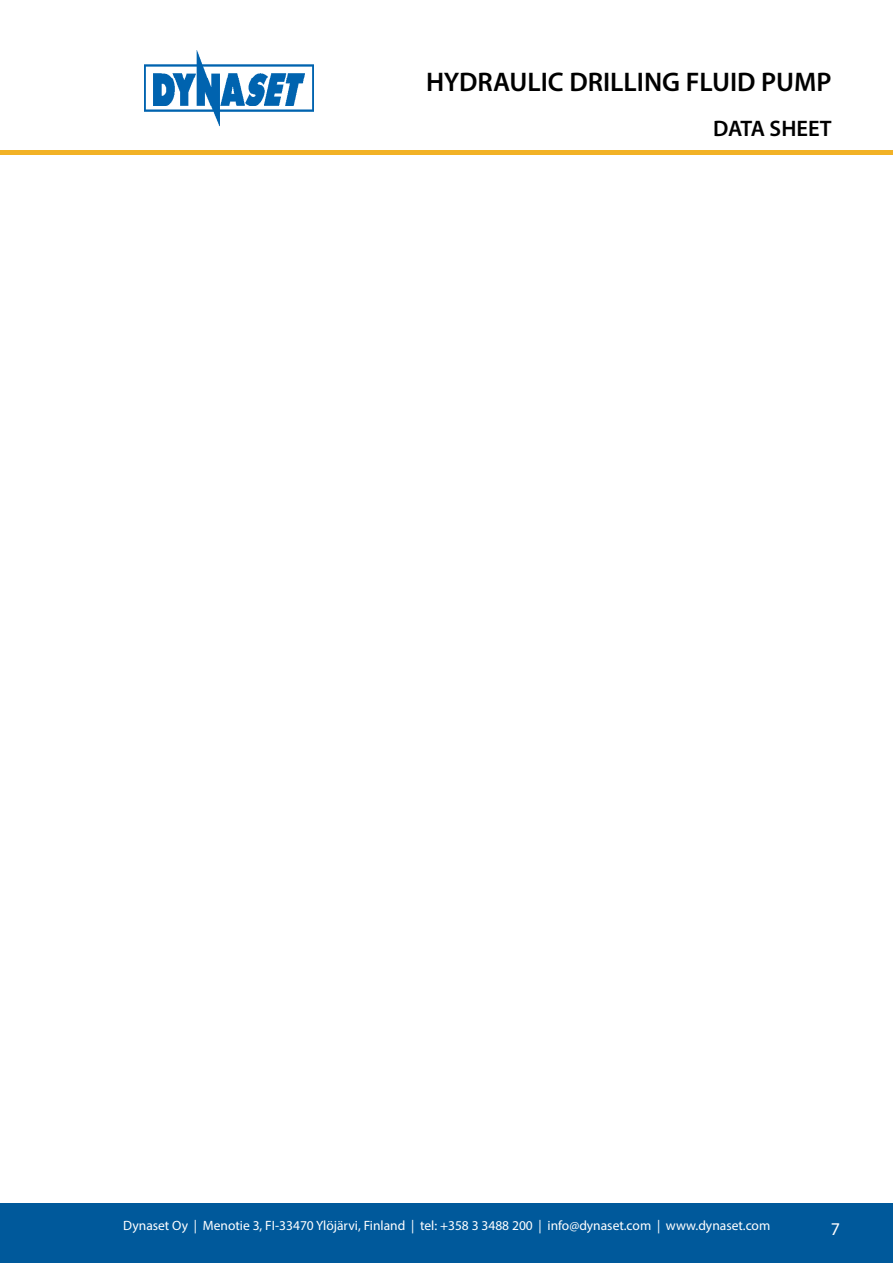
<style>
.page{position:relative;width:893px;height:1263px;background:#fff}
.page>*{position:absolute;margin:0;border:0;box-sizing:border-box;transform-origin:0 0}
.t1{font:600 27px "Myriad Pro";color:#000}
.t2{font:600 22.5px "Myriad Pro";color:#000}
.t3{font:18px "Myriad Pro";color:#fff}
.t4{font:13.5px "Myriad Pro";color:#fff}
</style>
<div class="page">
<img style="left:144px;top:50px;width:169px;height:76px">
<div style="left:0;top:1203px;width:893px;height:60px;background:#00599b"></div>
<hr style="left:0;top:150px;width:893px;height:4px;background:#f2b226">
<h1 class="t1" style="left:426px;top:65px;width:407px">HYDRAULIC DRILLING FLUID PUMP</h1>
<h2 class="t2" style="left:713px;top:115px;width:120px">DATA SHEET</h2>
<p class="t4" style="left:123px;top:1217px;width:648px">Dynaset Oy | Menotie 3, FI-33470 Ylöjärvi, Finland | tel: +358 3 3488 200 | info@dynaset.com | www.dynaset.com</p>
<h3 class="t3" style="left:831px;top:1218px;width:11px">7</h3>
</div>
